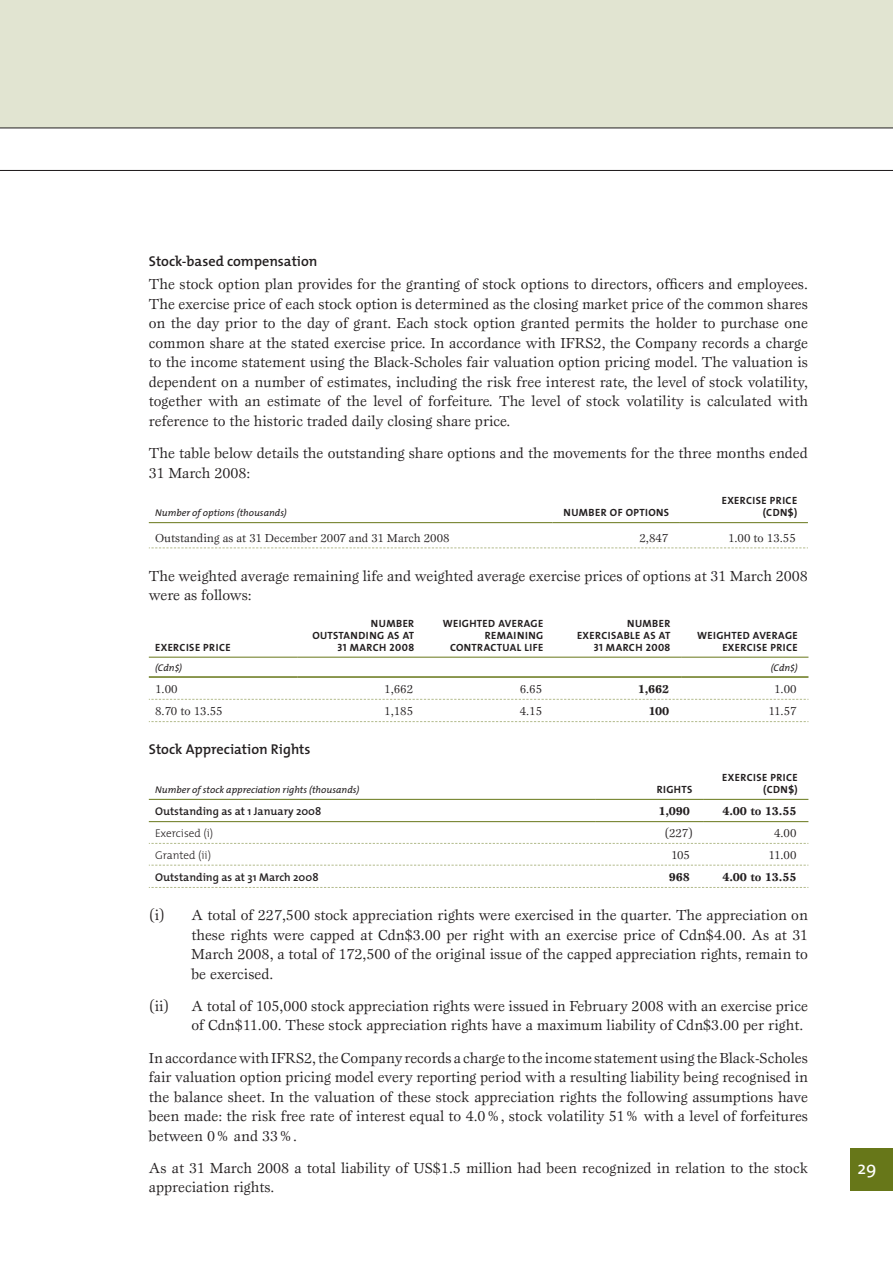
<style>
.page{position:relative;width:893px;height:1263px;background:#fff}
.page>*{position:absolute;margin:0;border:0;box-sizing:border-box;transform-origin:0 0}
.t1{font:18px "The Mix";color:#fff}
.t2{font:15px/19.5px "Esprit";color:#231f20}
.t3{font:600 14.25px "The Mix";color:#231f20}
.t4{font:12px "Esprit";color:#231f20}
.t5{font:700 12px "Esprit";letter-spacing:-.01em;color:#231f20}
.t6{font:600 11.25px "The Mix";color:#231f20}
.t7{font:300 11.25px "The Mix";color:#231f20}
.t8{font:10.5px/12px "The Mix Bold Caps";letter-spacing:.04em;color:#231f20;text-align:right}
.t9{font:italic 9.75px "The Mix";color:#231f20}
</style>
<div class="page">
<div style="left:0;top:0;width:893px;height:128px;background:#e1e4d1"></div>
<div style="left:850px;top:1148px;width:43px;height:43px;background:#677719"></div>
<hr style="left:0;top:128px;width:893px;height:1px;background:#231f20">
<hr style="left:0;top:170px;width:893px;height:1px;background:#231f20">
<svg style="left:149px;top:547px;width:659px;height:1px"></svg>
<hr style="left:552px;top:522px;width:128px;height:1px;background:#677719">
<hr style="left:680px;top:522px;width:128px;height:1px;background:#677719">
<hr style="left:149px;top:522px;width:403px;height:1px;background:#677719">
<svg style="left:149px;top:699px;width:659px;height:1px"></svg>
<hr style="left:297px;top:676px;width:128px;height:2px;background:#677719">
<hr style="left:425px;top:676px;width:129px;height:2px;background:#677719">
<hr style="left:681px;top:676px;width:127px;height:2px;background:#677719">
<hr style="left:149px;top:676px;width:148px;height:2px;background:#677719">
<hr style="left:149px;top:657px;width:148px;height:1px;background:#677719">
<hr style="left:297px;top:657px;width:128px;height:1px;background:#677719">
<hr style="left:425px;top:657px;width:129px;height:1px;background:#677719">
<hr style="left:681px;top:657px;width:127px;height:1px;background:#677719">
<hr style="left:554px;top:676px;width:127px;height:2px;background:#677719">
<hr style="left:554px;top:657px;width:127px;height:1px;background:#677719">
<svg style="left:149px;top:721px;width:659px;height:1px"></svg>
<svg style="left:149px;top:843px;width:659px;height:1px"></svg>
<svg style="left:149px;top:865px;width:659px;height:1px"></svg>
<svg style="left:149px;top:887px;width:659px;height:1px"></svg>
<hr style="left:149px;top:821px;width:446px;height:1px;background:#677719">
<hr style="left:595px;top:821px;width:108px;height:1px;background:#677719">
<hr style="left:703px;top:821px;width:105px;height:1px;background:#677719">
<hr style="left:149px;top:799px;width:446px;height:1px;background:#677719">
<hr style="left:595px;top:799px;width:108px;height:1px;background:#677719">
<hr style="left:703px;top:799px;width:105px;height:1px;background:#677719">
<p class="t3" style="left:149px;top:249px;width:170px">Stock-based compensation</p>
<p class="t2" style="left:149px;top:274px;width:661px;text-align:justify">The stock option plan provides for the granting of stock options to directors, officers and employees.<br>The exercise price of each stock option is determined as the closing market price of the common shares on the day prior to the day of grant. Each stock option granted permits the holder to purchase one common share at the stated exercise price. In accordance with IFRS2, the Company records a charge to the income statement using the Black-Scholes fair valuation option pricing model. The valuation is dependent on a number of estimates, including the risk free interest rate, the level of stock volatility, together with an estimate of the level of forfeiture. The level of stock volatility is calculated with reference to the historic traded daily closing share price.</p>
<p class="t2" style="left:149px;top:443px;width:661px">The table below details the outstanding share options and the movements for the three months ended<br>31 March 2008:</p>
<p class="t9" style="left:155px;top:505px;width:133px">Number of options (thousands)</p>
<p class="t8" style="left:563px;top:506px;width:107px">N UMBER OF OPTIONS</p>
<p class="t8" style="left:722px;top:494px;width:77px">EXERCISE PRICE (CDN$)</p>
<p class="t4" style="left:155px;top:530px;width:296px">Outstanding as at 31 December 2007 and 31 March 2008</p>
<p class="t4" style="left:639px;top:530px;width:30px">2,847</p>
<p class="t4" style="left:728px;top:530px;width:69px">1.00 to 13.55</p>
<p class="t2" style="left:149px;top:566px;width:661px">The weighted average remaining life and weighted average exercise prices of options at 31 March 2008 were as follows:</p>
<p class="t8" style="left:155px;top:641px;width:77px">EXERCISE PRICE</p>
<p class="t8" style="left:312px;top:617px;width:103px">N UMBER<br>O UTSTANDING AS AT<br>31 MARC H 2008</p>
<p class="t8" style="left:443px;top:617px;width:102px">WEIGHTED AVERAGE<br>REMAINING<br>CONTRACTUAL LIFE</p>
<p class="t8" style="left:577px;top:617px;width:95px">N UMBER<br>EXERC ISAB LE AS AT<br>31 MARC H 2008</p>
<p class="t8" style="left:697px;top:629px;width:102px">WEIGHTED AVERAGE<br>EXERCISE PRICE</p>
<p class="t9" style="left:155px;top:659px;width:28px">(Cdn$)</p>
<p class="t9" style="left:771px;top:659px;width:28px">(Cdn$)</p>
<p class="t4" style="left:155px;top:682px;width:24px">1.00</p>
<p class="t4" style="left:384px;top:682px;width:30px">1,662</p>
<p class="t4" style="left:520px;top:682px;width:24px">6.65</p>
<p class="t5" style="left:638px;top:681px;width:33px">1,662</p>
<p class="t4" style="left:774px;top:682px;width:24px">1.00</p>
<p class="t4" style="left:155px;top:704px;width:69px">8.70 to 13.55</p>
<p class="t4" style="left:384px;top:704px;width:30px">1,185</p>
<p class="t4" style="left:520px;top:704px;width:24px">4.15</p>
<p class="t5" style="left:649px;top:704px;width:22px">100</p>
<p class="t4" style="left:769px;top:704px;width:30px">11.57</p>
<p class="t3" style="left:149px;top:737px;width:163px">Stock Appreciation Rights</p>
<p class="t9" style="left:155px;top:781px;width:206px">Number of stock appreciation rights (thousands)</p>
<p class="t8" style="left:657px;top:783px;width:37px">RIGHTS</p>
<p class="t8" style="left:722px;top:771px;width:77px">EXERCISE PRICE (CDN$)</p>
<p class="t6" style="left:155px;top:802px;width:168px">Outstanding as at 1 January 2008</p>
<p class="t5" style="left:658px;top:804px;width:33px">1,090</p>
<p class="t5" style="left:722px;top:804px;width:75px">4.00 to 13.55</p>
<p class="t7" style="left:155px;top:824px;width:60px">Exercised (i)</p>
<p class="t4" style="left:664px;top:826px;width:30px">(227)</p>
<p class="t4" style="left:774px;top:826px;width:24px">4.00</p>
<p class="t7" style="left:155px;top:846px;width:57px">Granted (ii)</p>
<p class="t4" style="left:671px;top:847px;width:20px">105</p>
<p class="t4" style="left:768px;top:847px;width:30px">11.00</p>
<p class="t6" style="left:155px;top:868px;width:165px">Outstanding as at 31 March 2008</p>
<p class="t5" style="left:669px;top:869px;width:23px">968</p>
<p class="t5" style="left:722px;top:869px;width:75px">4.00 to 13.55</p>
<p class="t2" style="left:191px;top:905px;width:618px;text-align:justify;text-indent:-42px">(i) A total of 227,500 stock appreciation rights were exercised in the quarter. The appreciation on these rights were capped at Cdn$3.00 per right with an exercise price of Cdn$4.00. As at 31<br>March 2008, a total of 172,500 of the original issue of the capped appreciation rights, remain to be exercised.</p>
<p class="t2" style="left:149px;top:996px;width:22px">(ii)</p>
<p class="t2" style="left:191px;top:996px;width:618px">A total of 105,000 stock appreciation rights were issued in February 2008 with an exercise price of Cdn$11.00. These stock appreciation rights have a maximum liability of Cdn$3.00 per right.</p>
<p class="t2" style="left:149px;top:1048px;width:661px;text-align:justify">InaccordancewithIFRS2,theCompany records a charge to the income statementusing theBlack-Scholes fair valuation option pricing model every reporting period with a resulting liability being recognised in the balance sheet. In the valuation of these stock appreciation rights the following assumptions have been made: the risk free rate of interest equal to 4.0%, stock volatility 51% with a level of forfeitures between 0% and 33%.</p>
<p class="t2" style="left:149px;top:1158px;width:661px">As at 31 March 2008 a total liability of US$1.5 million had been recognized in relation to the stock appreciation rights.</p>
<p class="t1" style="left:858px;top:1153px;width:21px">29</p>
</div>
